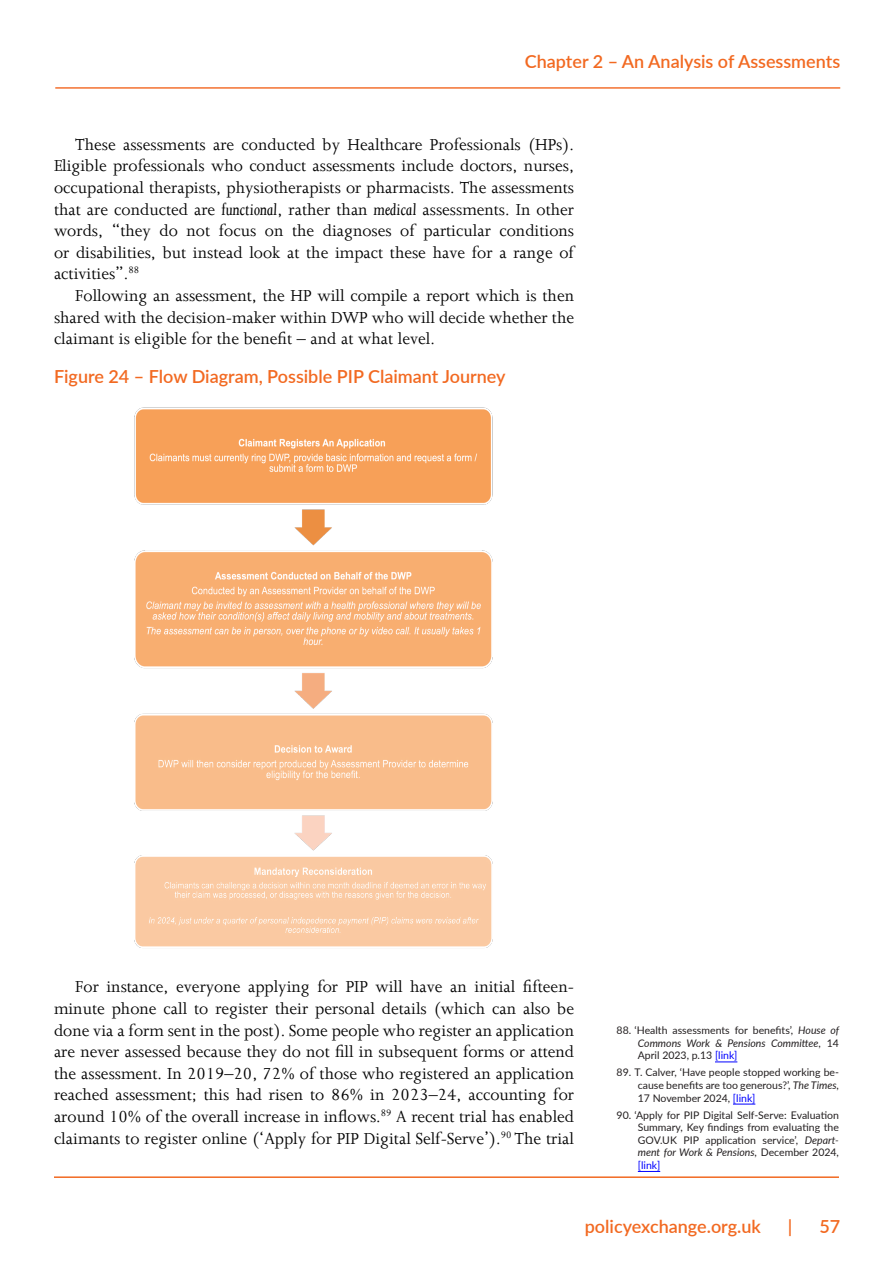
<style>
.page{position:relative;width:893px;height:1263px;background:#fff}
.page>*{position:absolute;margin:0;border:0;box-sizing:border-box;transform-origin:0 0}
.Main_body{font:18px/21.6px "Joanna";color:#000;text-align:justify}
.Figure_heading{font:600 18px "Lato";color:#f26921}
.t1{font:10.5px/12.6px "Lato";color:#231f20;text-align:justify}
.s1{font-style:italic}
.s2{color:#00f}
</style>
<div class="page">
<hr style="left:55px;top:87px;width:785px;height:2px;background:#f37130">
<hr style="left:54px;top:1176px;width:785px;height:2px;background:#f26921">
<img style="left:134px;top:407px;width:359px;height:541px">
<svg style="left:715px;top:1062px;width:22px;height:1px"></svg>
<svg style="left:733px;top:1104px;width:22px;height:1px"></svg>
<svg style="left:638px;top:1171px;width:22px;height:1px"></svg>
<p class="Figure_heading" style="left:525px;top:49px;width:317px">Chapter 2 – An Analysis of Assessments</p>
<p class="Main_body" style="left:54px;top:133px;width:522px;text-indent:21px">These assessments are conducted by Healthcare Professionals (HPs).<br>Eligible professionals who conduct assessments include doctors, nurses, occupational therapists, physiotherapists or pharmacists. The assessments that are conducted are <span class="s1">functional</span>, rather than <span class="s1">medical</span> assessments. In other words, “they do not focus on the diagnoses of particular conditions or disabilities, but instead look at the impact these have for a range of activities”.<sup>88</sup></p>
<p class="Main_body" style="left:54px;top:285px;width:522px;text-indent:21px">Following an assessment, the HP will compile a report which is then shared with the decision-maker within DWP who will decide whether the claimant is eligible for the benefit – and at what level.</p>
<p class="Figure_heading" style="left:54px;top:363px;width:453px">Figure 24 – Flow Diagram, Possible PIP Claimant Journey</p>
<p class="Main_body" style="left:54px;top:976px;width:522px;text-indent:21px">For instance, everyone applying for PIP will have an initial fifteen&shy;minute phone call to register their personal details (which can also be done via a form sent in the post). Some people who register an application are never assessed because they do not fill in subsequent forms or attend the assessment. In 2019–20, 72% of those who registered an application reached assessment; this had risen to 86% in 2023–24, accounting for around 10% of the overall increase in inflows.<sup>89</sup> A recent trial has enabled claimants to register online (‘Apply for PIP Digital Self-Serve’).<sup>90</sup> The trial</p>
<p class="t1" style="left:638px;top:1024px;width:203px;text-indent:-21px">88. ‘Health assessments for benefits’, <span class="s1">House of Commons Work &amp; Pensions Committee</span>, 14<br>April 2023, p.13 <span class="s2">[link]</span></p>
<p class="t1" style="left:638px;top:1066px;width:203px;text-indent:-21px">89. T. Calver, ‘Have people stopped working be&shy;cause benefits are too generous?’, <span class="s1">The Times</span>, 17 November 2024, <span class="s2">[link]</span></p>
<p class="t1" style="left:638px;top:1108px;width:203px;text-indent:-21px">90. ‘Apply for PIP Digital Self-Serve: Evaluation Summary, Key findings from evaluating the GOV.UK PIP application service’, <span class="s1">Depart&shy;ment for Work &amp; Pensions</span>, December 2024, <span class="s2">[link]</span></p>
<p class="Figure_heading" style="left:585px;top:1213px;width:178px">policyexchange.org.uk</p>
<p class="Figure_heading" style="left:788px;top:1213px;width:6px">|</p>
<p class="Figure_heading" style="left:819px;top:1213px;width:22px">57</p>
</div>
